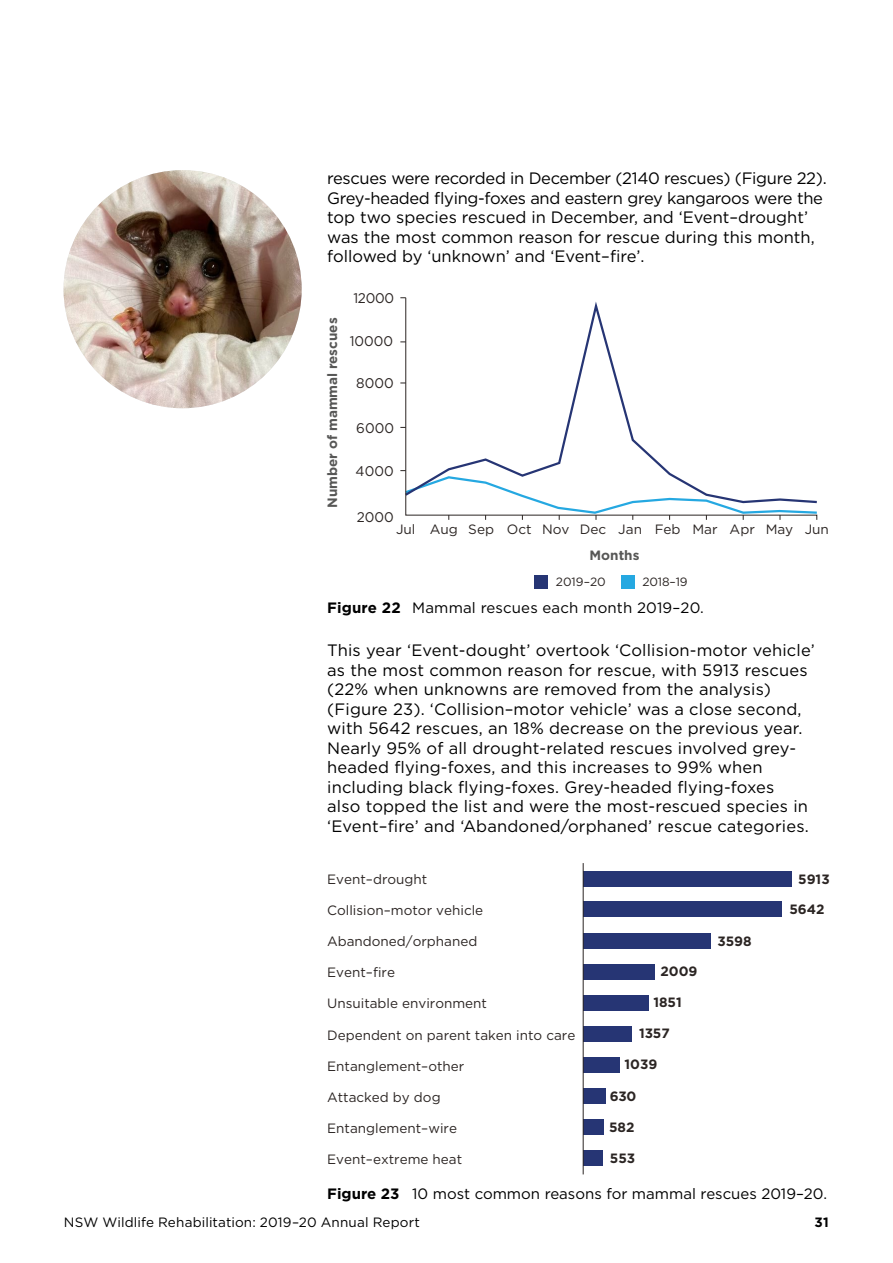
<style>
.page{position:relative;width:893px;height:1263px;background:#fff}
.page>*{position:absolute;margin:0;border:0;box-sizing:border-box;transform-origin:0 0}
.Body_copy{font:16.5px/19.5px "Gotham";letter-spacing:.01em;color:#000}
.Body_copy-2{font:16.5px/19.5px "Gotham";letter-spacing:-.02em;color:#000}
.t1{font:15px "Gotham";color:#000}
.t2{font:13.95px "Gotham";color:#2b2523;scale:.96 1}
.t3{font:13.5px "Gotham";color:#2b2523}
.t4{font:13.5px "Gotham";letter-spacing:.01em;color:#000}
.t5{font:700 13.5px "Gotham";color:#2b2523}
.t6{font:700 13.5px "Gotham";color:#575756}
.t7{font:700 13.5px "Gotham";color:#000}
.t8{font:12px "Gotham";letter-spacing:-.005em;color:#2b2523}
.s1{font-weight:700}
</style>
<div class="page">
<svg style="left:405px;top:297px;width:412px;height:223px"></svg>
<div style="left:534px;top:575px;width:14px;height:14px;background:#263574"></div>
<div style="left:621px;top:575px;width:13px;height:14px;background:#25a8e1"></div>
<div style="left:583px;top:1150px;width:20px;height:16px;background:#263574"></div>
<div style="left:583px;top:1119px;width:21px;height:16px;background:#263574"></div>
<div style="left:583px;top:1088px;width:23px;height:16px;background:#263574"></div>
<div style="left:583px;top:1057px;width:37px;height:16px;background:#263574"></div>
<div style="left:583px;top:1025px;width:48px;height:16px;background:#263574"></div>
<div style="left:583px;top:994px;width:66px;height:16px;background:#263574"></div>
<div style="left:583px;top:964px;width:71px;height:16px;background:#263574"></div>
<div style="left:583px;top:933px;width:127px;height:16px;background:#263574"></div>
<div style="left:583px;top:901px;width:199px;height:16px;background:#263574"></div>
<div style="left:583px;top:871px;width:209px;height:16px;background:#263574"></div>
<hr style="left:583px;top:863px;width:1px;height:311px;background:#2b2523">
<img style="left:64px;top:170px;width:238px;height:238px;border-radius:119px">
<p class="Body_copy-2" style="left:327px;top:168px;width:501px">rescues were recorded in December (2140 rescues) (Figure 22).<br>Grey-headed flying-foxes and eastern grey kangaroos were the top two species rescued in December, and ‘Event–drought’ was the most common reason for rescue during this month, followed by ‘unknown’ and ‘Event–fire’.</p>
<p class="t6" style="left:323px;top:508px;width:192px;rotate:-90deg">Number of mammal rescues</p>
<p class="t2" style="left:353px;top:289px;width:44px">12000</p>
<p class="t2" style="left:350px;top:332px;width:47px">10000</p>
<p class="t2" style="left:356px;top:374px;width:41px">8000</p>
<p class="t2" style="left:356px;top:419px;width:41px">6000</p>
<p class="t2" style="left:356px;top:462px;width:41px">4000</p>
<p class="t2" style="left:357px;top:508px;width:40px">2000</p>
<p class="t3" style="left:396px;top:520px;width:434px">Jul Aug Sep Oct Nov Dec Jan Feb Mar Apr May Jun</p>
<p class="t6" style="left:590px;top:546px;width:51px">Months</p>
<p class="t8" style="left:556px;top:574px;width:51px">2019–20</p>
<p class="t8" style="left:642px;top:574px;width:47px">2018–19</p>
<p class="t1" style="left:327px;top:598px;width:378px"><span class="s1">Figure 22</span> Mammal rescues each month 2019–20.</p>
<p class="Body_copy" style="left:327px;top:640px;width:489px">This year ‘Event-dought’ overtook ‘Collision-motor vehicle’ as the most common reason for rescue, with 5913 rescues (22% when unknowns are removed from the analysis) (Figure 23). ‘Collision–motor vehicle’ was a close second, with 5642 rescues, an 18% decrease on the previous year.<br>Nearly 95% of all drought-related rescues involved grey&shy;headed flying-foxes, and this increases to 99% when including black flying-foxes. Grey-headed flying-foxes<br>also topped the list and were the most-rescued species in ‘Event–fire’ and ‘Abandoned/orphaned’ rescue categories.</p>
<p class="t3" style="left:327px;top:870px;width:102px">Event–drought</p>
<p class="t3" style="left:327px;top:902px;width:158px">Collision–motor vehicle</p>
<p class="t3" style="left:327px;top:933px;width:152px">Abandoned/orphaned</p>
<p class="t3" style="left:327px;top:964px;width:69px">Event–fire</p>
<p class="t3" style="left:327px;top:995px;width:161px">Unsuitable environment</p>
<p class="t3" style="left:327px;top:1026px;width:250px">Dependent on parent taken into care</p>
<p class="t3" style="left:327px;top:1057px;width:139px">Entanglement–other</p>
<p class="t3" style="left:327px;top:1088px;width:115px">Attacked by dog</p>
<p class="t3" style="left:327px;top:1119px;width:131px">Entanglement–wire</p>
<p class="t3" style="left:327px;top:1151px;width:136px">Event–extreme heat</p>
<p class="t5" style="left:660px;top:962px;width:39px">2009</p>
<p class="t5" style="left:653px;top:994px;width:30px">1851</p>
<p class="t5" style="left:639px;top:1024px;width:32px">1357</p>
<p class="t5" style="left:625px;top:1055px;width:34px">1039</p>
<p class="t5" style="left:610px;top:1087px;width:28px">630</p>
<p class="t5" style="left:609px;top:1118px;width:27px">582</p>
<p class="t5" style="left:610px;top:1149px;width:27px">553</p>
<p class="t5" style="left:717px;top:932px;width:36px">3598</p>
<p class="t5" style="left:798px;top:870px;width:33px">5913</p>
<p class="t5" style="left:789px;top:900px;width:37px">5642</p>
<p class="t1" style="left:327px;top:1184px;width:501px"><span class="s1">Figure 23</span> 10 most common reasons for mammal rescues 2019–20.</p>
<p class="t4" style="left:64px;top:1213px;width:358px">NSW Wildlife Rehabilitation: 2019–20 Annual Report</p>
<p class="t7" style="left:815px;top:1213px;width:16px">31</p>
</div>
